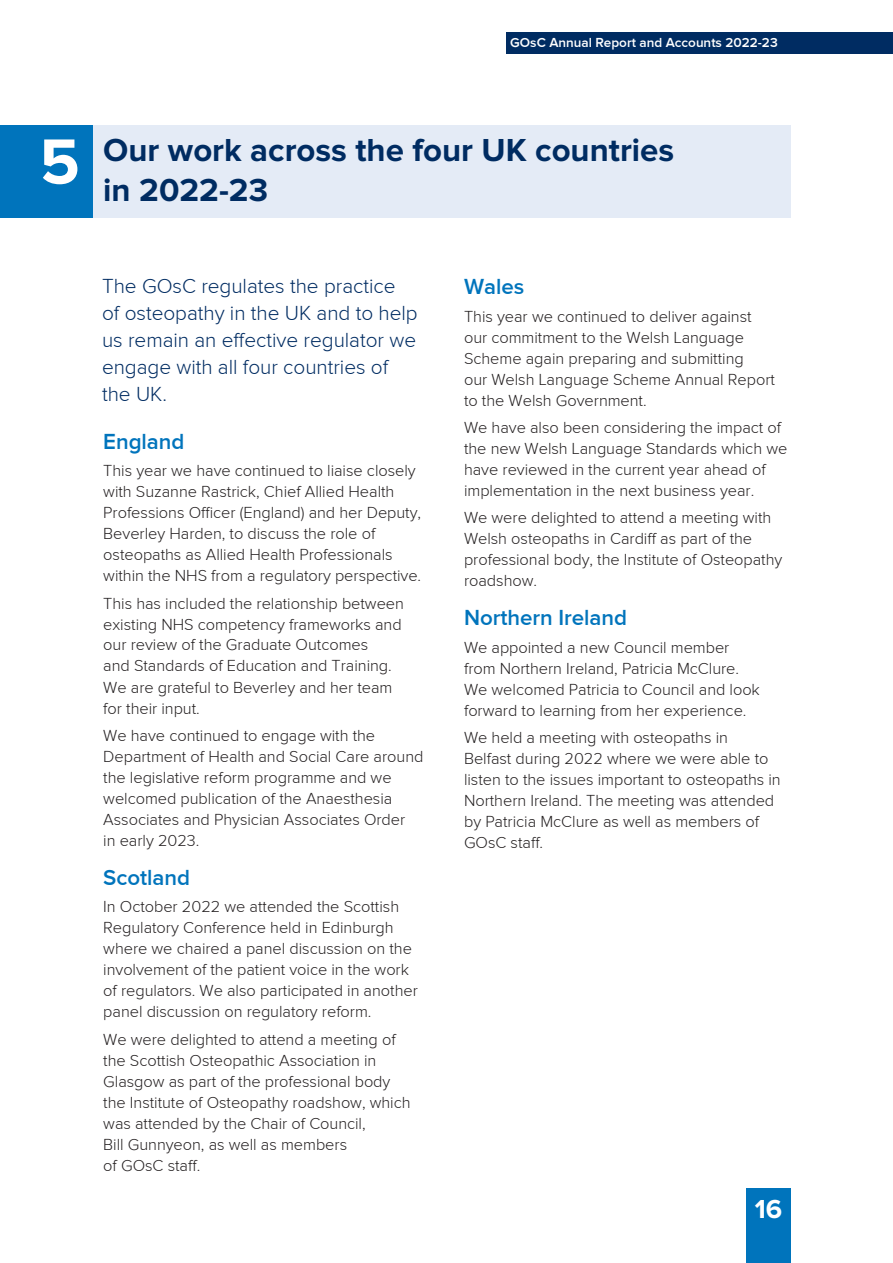
<style>
.page{position:relative;width:893px;height:1263px;background:#fff}
.page>*{position:absolute;margin:0;border:0;box-sizing:border-box;transform-origin:0 0}
.t1{font:700 33px/39.6px "Proxima Nova";color:#002c62}
.t2{font:700 27px "Proxima Nova";color:#fff}
.t3{font:600 22.5px "Proxima Nova";color:#0074bc}
.t4{font:300 21px/27px "Proxima Nova";color:#002c62}
.t5{font:300 16.5px/21px "Proxima Nova";color:#231f20}
.t6{font:600 13.5px "Proxima Nova";color:#fff}
</style>
<div class="page">
<div style="left:746px;top:1188px;width:45px;height:75px;background:#0074bc"></div>
<div style="left:506px;top:32px;width:387px;height:21px;background:#002c62"></div>
<div style="left:84px;top:125px;width:707px;height:93px;background:#e4ebf6"></div>
<div style="left:0;top:125px;width:92px;height:93px;background:#0074bc"></div>
<p class="t6" style="left:510px;top:35px;width:269px">GOsC Annual Report and Accounts 2022-23</p>
<h1 class="t1" style="left:40px;top:131px;width:636px;text-indent:64px">Our work across the four UK countries<br><sup>5</sup> in 2022-23</h1>
<p class="t4" style="left:102px;top:272px;width:317px">The GOsC regulates the practice of osteopathy in the UK and to help us remain an effective regulator we engage with all four countries of the UK.</p>
<h3 class="t3" style="left:103px;top:428px;width:83px">England</h3>
<p class="t5" style="left:103px;top:460px;width:319px">This year we have continued to liaise closely with Suzanne Rastrick, Chief Allied Health Professions Officer (England) and her Deputy, Beverley Harden, to discuss the role of osteopaths as Allied Health Professionals within the NHS from a regulatory perspective.</p>
<p class="t5" style="left:103px;top:592px;width:302px">This has included the relationship between existing NHS competency frameworks and our review of the Graduate Outcomes<br>and Standards of Education and Training.<br>We are grateful to Beverley and her team for their input.</p>
<p class="t5" style="left:103px;top:725px;width:322px">We have continued to engage with the Department of Health and Social Care around the legislative reform programme and we welcomed publication of the Anaesthesia Associates and Physician Associates Order<br>in early 2023.</p>
<h3 class="t3" style="left:103px;top:864px;width:88px">Scotland</h3>
<p class="t5" style="left:103px;top:896px;width:316px">In October 2022 we attended the Scottish Regulatory Conference held in Edinburgh where we chaired a panel discussion on the involvement of the patient voice in the work of regulators. We also participated in another panel discussion on regulatory reform.</p>
<p class="t5" style="left:103px;top:1028px;width:309px">We were delighted to attend a meeting of the Scottish Osteopathic Association in Glasgow as part of the professional body the Institute of Osteopathy roadshow, which was attended by the Chair of Council,<br>Bill Gunnyeon, as well as members<br>of GOsC staff.</p>
<h3 class="t3" style="left:464px;top:274px;width:62px">Wales</h3>
<p class="t5" style="left:464px;top:305px;width:312px">This year we continued to deliver against our commitment to the Welsh Language Scheme again preparing and submitting<br>our Welsh Language Scheme Annual Report to the Welsh Government.</p>
<p class="t5" style="left:464px;top:417px;width:325px">We have also been considering the impact of the new Welsh Language Standards which we have reviewed in the current year ahead of implementation in the next business year.</p>
<p class="t5" style="left:464px;top:507px;width:320px">We were delighted to attend a meeting with Welsh osteopaths in Cardiff as part of the professional body, the Institute of Osteopathy roadshow.</p>
<h3 class="t3" style="left:464px;top:605px;width:165px">Northern Ireland</h3>
<p class="t5" style="left:464px;top:636px;width:297px">We appointed a new Council member from Northern Ireland, Patricia McClure.<br>We welcomed Patricia to Council and look forward to learning from her experience.</p>
<p class="t5" style="left:464px;top:727px;width:318px">We held a meeting with osteopaths in<br>Belfast during 2022 where we were able to listen to the issues important to osteopaths in Northern Ireland. The meeting was attended by Patricia McClure as well as members of GOsC staff.</p>
<h2 class="t2" style="left:755px;top:1194px;width:29px">16</h2>
</div>
